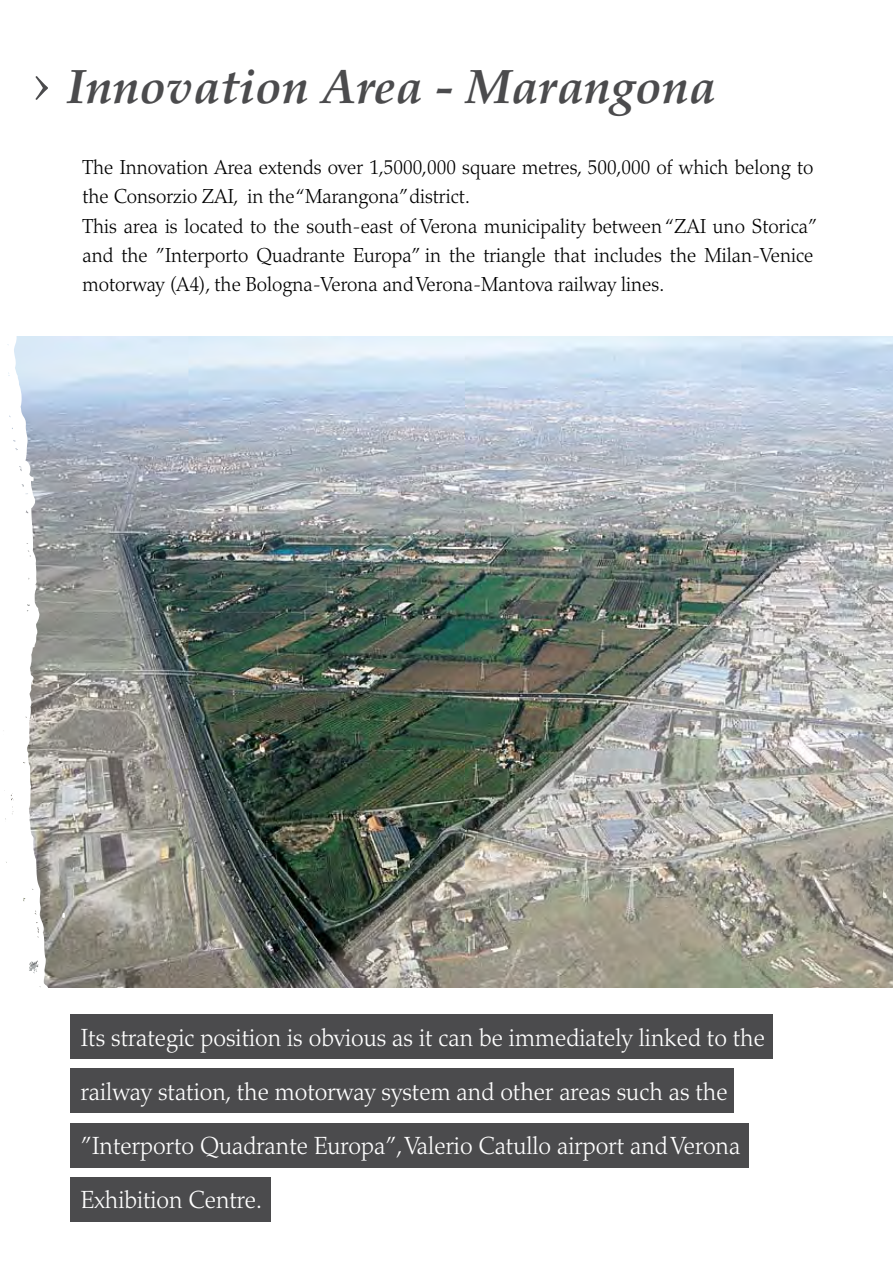
<style>
.page{position:relative;width:893px;height:1276px;background:#fff}
.page>*{position:absolute;margin:0;border:0;box-sizing:border-box;transform-origin:0 0}
.t1{font:48.38px "Palatino Bold Italic Os F";color:#4b4b4d}
.t2{font:300 24.75px/54px "Palatino";color:#fff;scale:.95 1}
.t3{font:300 20.25px/29.2px "Palatino";color:#000;scale:.95 1}
.s1{font-family:"Palatino";font-weight:300;font-size:67.5px}
</style>
<div class="page">
<img style="left:65px;top:336px;width:828px;height:651px">
<svg style="left:7px;top:336px;width:58px;height:652px"></svg>
<svg style="left:5px;top:441px;width:57px;height:547px"></svg>
<div style="left:70px;top:1014px;width:702px;height:45px;background:#4b4b4d"></div>
<div style="left:70px;top:1068px;width:664px;height:45px;background:#4b4b4d"></div>
<div style="left:70px;top:1123px;width:679px;height:44px;background:#4b4b4d"></div>
<div style="left:70px;top:1177px;width:201px;height:44px;background:#4b4b4d"></div>
<h1 class="t1" style="left:32px;top:58px;width:686px"><span class="s1">›</span> Innovation Area - Marangona</h1>
<p class="t3" style="left:82px;top:153px;width:775px">The Innovation Area extends over 1,5000,000 square metres, 500,000 of which belong to the Consorzio ZAI, in the “Marangona”district.<br>This area is located to the south-east of Verona municipality between “ZAI uno Storica” and the ”Interporto Quadrante Europa” in the triangle that includes the Milan-Venice motorway (A4), the Bologna-Verona and Verona-Mantova railway lines.</p>
<p class="t2" style="left:81px;top:1011px;width:722px">Its strategic position is obvious as it can be immediately linked to the railway station, the motorway system and other areas such as the ”Interporto Quadrante Europa”, Valerio Catullo airport and Verona Exhibition Centre.</p>
</div>
